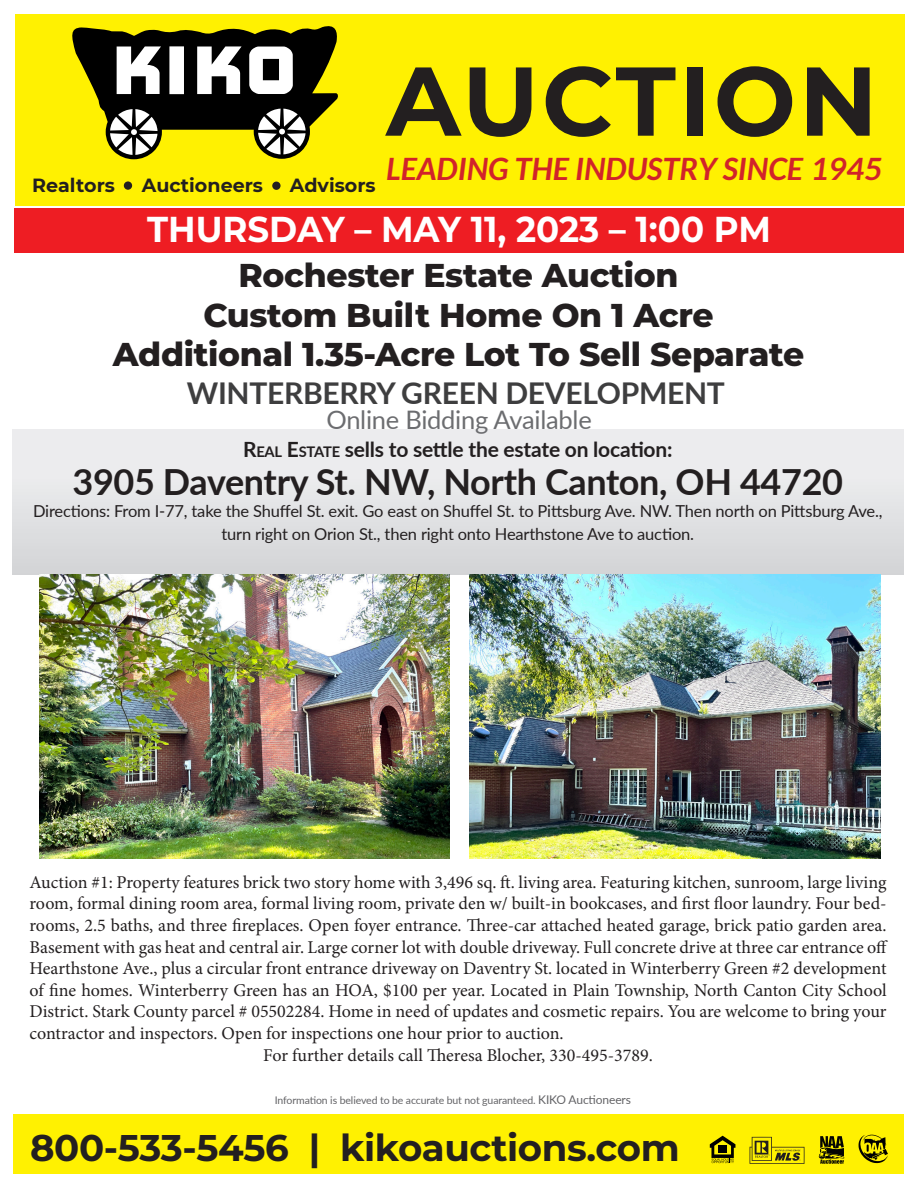
<style>
.page{position:relative;width:918px;height:1188px;background:#fff}
.page>*{position:absolute;margin:0;border:0;box-sizing:border-box;transform-origin:0 0}
.t1{font:700 97.5px "Montserrat";letter-spacing:.03em;color:#231f20}
.t2{font:700 37.2px "Montserrat";letter-spacing:-.01em;color:#231f20}
.t3{font:700 36px "Lato";letter-spacing:-.01em;color:#231f20}
.t4{font:700 36px "Montserrat";color:#fff;scale:.95 1}
.t5{font:800 33px "Montserrat";letter-spacing:-.01em;color:#231f20}
.t6{font:italic 700 30.9px "Lato";color:#d1232a}
.t7{font:700 30px "Lato";letter-spacing:-.01em;color:#3e3e3f}
.t8{font:25.5px "Lato";letter-spacing:-.01em;color:#6c6d70}
.t9{font:700 21px "Lato";letter-spacing:-.01em;color:#231f20}
.t10{font:700 19.05px "Montserrat";color:#231f20}
.t11{font:18px/21.6px "Minion Pro";color:#231f20;text-align:justify}
.t12{font:16.5px/22.5px "Lato";letter-spacing:-.01em;color:#231f20;text-align:center}
.t13{font:10.5px "Lato";letter-spacing:-.01em;color:#636366}
.s1{font-style:inherit}
.s2{font-size:14.7px}
.s3{font-size:12px}
</style>
<div class="page">
<div style="left:14px;top:1114px;width:890px;height:60px;background:#fff101"></div>
<svg style="left:710px;top:1136px;width:25px;height:27px"></svg>
<svg style="left:750px;top:1137px;width:54px;height:27px"></svg>
<svg style="left:818px;top:1136px;width:26px;height:28px"></svg>
<svg style="left:859px;top:1135px;width:29px;height:29px"></svg>
<div style="left:13px;top:429px;width:891px;height:145px;background:linear-gradient(to bottom,#f2f1f3,#d5d6d8)"></div>
<div style="left:14px;top:208px;width:890px;height:45px;background:#ee1d23"></div>
<img style="left:39px;top:574px;width:411px;height:285px">
<img style="left:470px;top:574px;width:410px;height:285px">
<div style="left:15px;top:14px;width:889px;height:192px;background:#fff101"></div>
<svg style="left:72px;top:26px;width:266px;height:133px"></svg>
<div style="left:124px;top:181px;width:8px;height:9px;background:#231f20;border-radius:50%"></div>
<div style="left:272px;top:182px;width:9px;height:8px;background:#231f20;border-radius:50%"></div>
<p class="t10" style="left:32px;top:171px;width:84px">Realtors</p>
<p class="t10" style="left:142px;top:171px;width:123px">Auctioneers</p>
<p class="t10" style="left:290px;top:171px;width:87px">Advisors</p>
<p class="t1" style="left:386px;top:31px;width:493px">AUCTION</p>
<p class="t6" style="left:386px;top:151px;width:498px">LEADING THE INDUSTRY SINCE 1945</p>
<p class="t4" style="left:147px;top:204px;width:658px">THURSDAY – MAY 11, 2023 – 1:00 PM</p>
<p class="t5" style="left:239px;top:251px;width:442px">Rochester Estate Auction</p>
<p class="t5" style="left:203px;top:291px;width:512px">Custom Built Home On 1 Acre</p>
<p class="t5" style="left:113px;top:331px;width:693px">Additional 1.35-Acre Lot To Sell Separate</p>
<p class="t7" style="left:187px;top:371px;width:540px">WINTERBERRY GREEN DEVELOPMENT</p>
<p class="t8" style="left:326px;top:402px;width:267px">Online Bidding Available</p>
<p class="t9" style="left:243px;top:434px;width:431px"><span class="s1">R</span><span class="s2">EAL</span> <span class="s1">E</span><span class="s2">STATE</span> sells to settle the estate on location:</p>
<p class="t3" style="left:73px;top:455px;width:772px">3905 Daventry St. NW, North Canton, OH 44720</p>
<p class="t12" style="left:33px;top:499px;width:851px">Directions: From I-77, take the Shuffel St. exit. Go east on Shuffel St. to Pittsburg Ave. NW. Then north on Pittsburg Ave., turn right on Orion St., then right onto Hearthstone Ave to auction.</p>
<p class="t11" style="left:30px;top:871px;width:860px">Auction #1: Property features brick two story home with 3,496 sq. ft. living area. Featuring kitchen, sunroom, large living room, formal dining room area, formal living room, private den w/ built-in bookcases, and first floor laundry. Four bed&shy;rooms, 2.5 baths, and three fireplaces. Open foyer entrance. Three-car attached heated garage, brick patio garden area.<br>Basement with gas heat and central air. Large corner lot with double driveway. Full concrete drive at three car entrance off Hearthstone Ave., plus a circular front entrance driveway on Daventry St. located in Winterberry Green #2 development of fine homes. Winterberry Green has an HOA, $100 per year. Located in Plain Township, North Canton City School District. Stark County parcel # 05502284. Home in need of updates and cosmetic repairs. You are welcome to bring your contractor and inspectors. Open for inspections one hour prior to auction.</p>
<p class="t11" style="left:263px;top:1044px;width:391px">For further details call Theresa Blocher, 330-495-3789.</p>
<p class="t13" style="left:275px;top:1093px;width:358px">Information is believed to be accurate but not guaranteed. <span class="s3">KIKO Auctioneers</span></p>
<p class="t2" style="left:30px;top:1121px;width:651px">800-533-5456 | kikoauctions.com</p>
</div>
